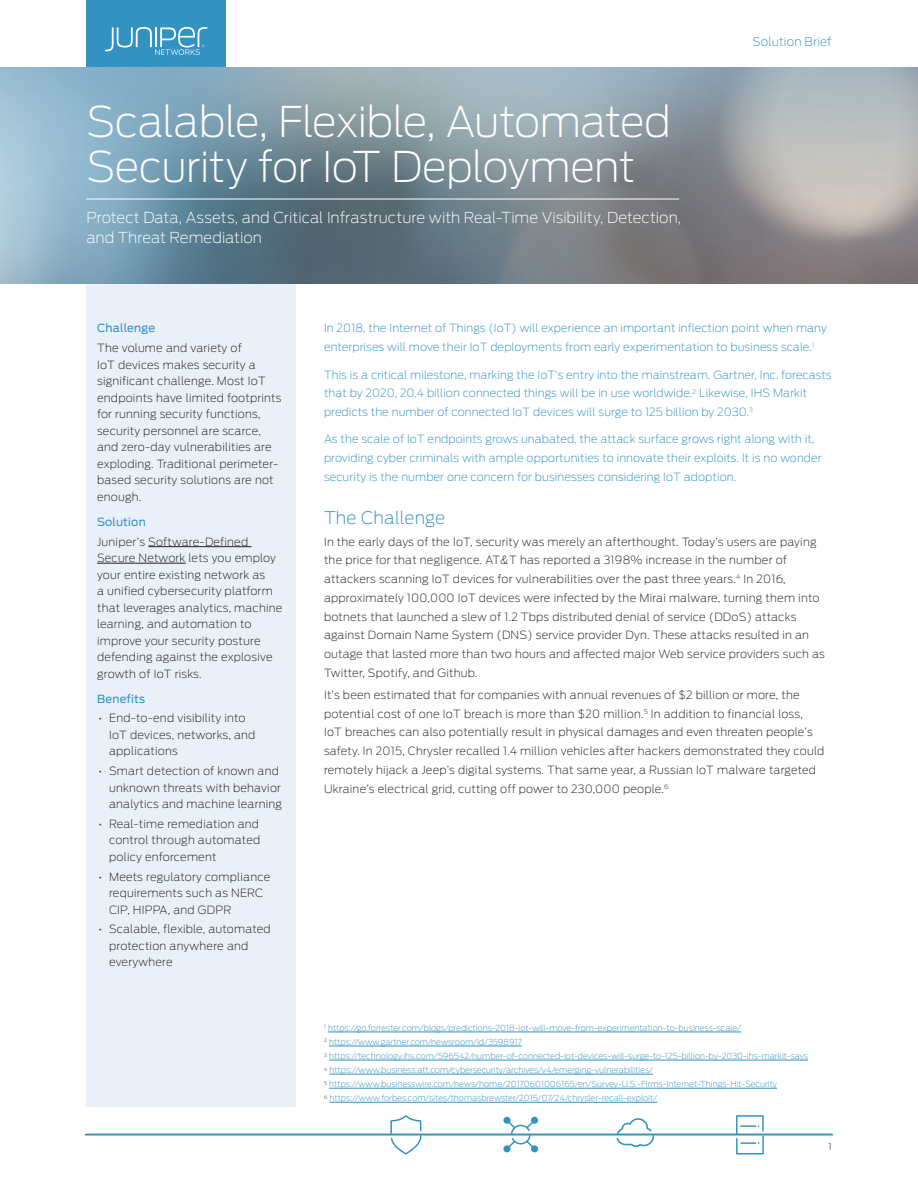
<style>
.page{position:relative;width:918px;height:1188px;background:#fff}
.page>*{position:absolute;margin:0;border:0;box-sizing:border-box;transform-origin:0 0}
.t1{font:200 42px/45px "Antenna";letter-spacing:-.015em;color:#fff}
.t2{font:200 17.25px "Antenna";letter-spacing:.01em;color:#3392c2}
.Subtitle{font:200 15px/19.5px "Antenna";color:#fff}
.t3{font:200 12px "Antenna";letter-spacing:.015em;color:#3392c2}
.Sidebar_text{font:200 11.25px/16.5px "Antenna";letter-spacing:.02em;color:#231f20}
.Intro_Paragraph{font:200 11.25px/18.8px "Antenna";letter-spacing:.01em;color:#3392c2}
.Sidebar_bullets{font:200 11.25px/16.5px "Antenna";letter-spacing:.02em;color:#231f20}
.Sidebar_head{font:11.25px "Antenna";letter-spacing:.02em;color:#3392c2}
.t4{font:300 9px "Antenna";color:#57585a}
.Footnote{font:200 8.25px "Antenna";color:#3392c2}
</style>
<div class="page">
<div style="left:86px;top:279px;width:210px;height:45px;background:#e9f0f7"></div>
<div style="left:86px;top:0;width:140px;height:68px;background:#3392c2"></div>
<svg style="left:105px;top:27px;width:102px;height:28px"></svg>
<img style="left:0;top:68px;width:918px;height:216px">
<svg style="left:390px;top:1115px;width:31px;height:39px"></svg>
<svg style="left:736px;top:1115px;width:28px;height:39px"></svg>
<svg style="left:503px;top:1117px;width:35px;height:36px"></svg>
<svg style="left:616px;top:1118px;width:38px;height:29px"></svg>
<hr style="left:86px;top:1134px;width:746px;height:2px;background:#3392c2">
<div style="left:86px;top:324px;width:210px;height:783px;background:#e9f0f7"></div>
<hr style="left:148px;top:546px;width:103px;height:1px;background:#231f20">
<hr style="left:97px;top:563px;width:89px;height:1px;background:#231f20">
<hr style="left:86px;top:199px;width:593px;height:1px;background:#fff">
<hr style="left:328px;top:1032px;width:413px;height:1px;background:#3392c2">
<hr style="left:329px;top:1046px;width:193px;height:1px;background:#3392c2">
<hr style="left:329px;top:1060px;width:479px;height:1px;background:#3392c2">
<hr style="left:329px;top:1074px;width:324px;height:1px;background:#3392c2">
<hr style="left:329px;top:1088px;width:448px;height:1px;background:#3392c2">
<hr style="left:330px;top:1102px;width:327px;height:1px;background:#3392c2">
<p class="t1" style="left:86px;top:99px;width:586px">Scalable, Flexible, Automated<br>Security for IoT Deployment</p>
<p class="Subtitle" style="left:86px;top:208px;width:596px">Protect Data, Assets, and Critical Infrastructure with Real-Time Visibility, Detection, and Threat Remediation</p>
<p class="t3" style="left:752px;top:35px;width:81px">Solution Brief</p>
<p class="Sidebar_head" style="left:97px;top:322px;width:60px">Challenge</p>
<p class="Sidebar_text" style="left:97px;top:340px;width:186px">The volume and variety of<br>IoT devices makes security a significant challenge. Most IoT endpoints have limited footprints for running security functions, security personnel are scarce, and zero-day vulnerabilities are exploding. Traditional perimeter&shy;based security solutions are not enough.</p>
<p class="Sidebar_head" style="left:97px;top:515px;width:50px">Solution</p>
<p class="Sidebar_text" style="left:97px;top:533px;width:187px">Juniper’s Software-Defined<br>Secure Network lets you employ your entire existing network as<br>a unified cybersecurity platform that leverages analytics, machine learning, and automation to improve your security posture defending against the explosive growth of IoT risks.</p>
<p class="Sidebar_head" style="left:97px;top:692px;width:50px">Benefits</p>
<p class="Sidebar_bullets" style="left:109px;top:710px;width:148px;text-indent:-10px">• End-to-end visibility into<br>IoT devices, networks, and applications</p>
<p class="Sidebar_bullets" style="left:109px;top:763px;width:175px;text-indent:-10px">• Smart detection of known and unknown threats with behavior analytics and machine learning</p>
<p class="Sidebar_bullets" style="left:109px;top:816px;width:153px;text-align:justify;text-indent:-10px">• Real-time remediation and control through automated policy enforcement</p>
<p class="Sidebar_bullets" style="left:109px;top:868px;width:163px;text-indent:-10px">• Meets regulatory compliance requirements such as NERC<br>CIP, HIPPA, and GDPR</p>
<p class="Sidebar_bullets" style="left:109px;top:921px;width:163px;text-indent:-10px">• Scalable, flexible, automated protection anywhere and everywhere</p>
<p class="Intro_Paragraph" style="left:324px;top:319px;width:504px">In 2018, the Internet of Things (IoT) will experience an important inflection point when many enterprises will move their IoT deployments from early experimentation to business scale.<sup>1</sup></p>
<p class="Intro_Paragraph" style="left:324px;top:365px;width:509px">This is a critical milestone, marking the IoT’s entry into the mainstream. Gartner, Inc. forecasts that by 2020, 20.4 billion connected things will be in use worldwide.<sup>2</sup> Likewise, IHS Markit predicts the number of connected IoT devices will surge to 125 billion by 2030.<sup>3</sup></p>
<p class="Intro_Paragraph" style="left:324px;top:430px;width:499px">As the scale of IoT endpoints grows unabated, the attack surface grows right along with it, providing cyber criminals with ample opportunities to innovate their exploits. It is no wonder security is the number one concern for businesses considering IoT adoption.</p>
<h1 class="t2" style="left:324px;top:507px;width:123px">The Challenge</h1>
<p class="Sidebar_text" style="left:324px;top:532px;width:502px;line-height:18.8px">In the early days of the IoT, security was merely an afterthought. Today’s users are paying the price for that negligence. AT&amp;T has reported a 3198% increase in the number of attackers scanning IoT devices for vulnerabilities over the past three years.<sup>4</sup> In 2016, approximately 100,000 IoT devices were infected by the Mirai malware, turning them into botnets that launched a slew of 1.2 Tbps distributed denial of service (DDoS) attacks against Domain Name System (DNS) service provider Dyn. These attacks resulted in an outage that lasted more than two hours and affected major Web service providers such as Twitter, Spotify, and Github.</p>
<p class="Sidebar_text" style="left:324px;top:685px;width:502px;line-height:18.8px">It’s been estimated that for companies with annual revenues of $2 billion or more, the potential cost of one IoT breach is more than $20 million.<sup>5</sup> In addition to financial loss,<br>IoT breaches can also potentially result in physical damages and even threaten people’s safety. In 2015, Chrysler recalled 1.4 million vehicles after hackers demonstrated they could remotely hijack a Jeep’s digital systems. That same year, a Russian IoT malware targeted Ukraine’s electrical grid, cutting off power to 230,000 people.<sup>6</sup></p>
<p class="Footnote" style="left:324px;top:1023px;width:419px"><sup>1</sup> https://go.forrester.com/blogs/predictions-2018-iot-will-move-from-experimentation-to-business-scale/</p>
<p class="Footnote" style="left:324px;top:1037px;width:199px"><sup>2</sup> https://www.gartner.com/newsroom/id/3598917</p>
<p class="Footnote" style="left:324px;top:1052px;width:486px"><sup>3</sup> https://technology.ihs.com/596542/number-of-connected-iot-devices-will-surge-to-125-billion-by-2030-ihs-markit-says</p>
<p class="Footnote" style="left:324px;top:1066px;width:331px"><sup>4</sup> https://www.business.att.com/cybersecurity/archives/v4/emerging-vulnerabilities/</p>
<p class="Footnote" style="left:324px;top:1080px;width:455px"><sup>5</sup> https://www.businesswire.com/news/home/20170601006165/en/Survey-U.S.-Firms-Internet-Things-Hit-Security</p>
<p class="Footnote" style="left:324px;top:1094px;width:335px"><sup>6</sup> https://www.forbes.com/sites/thomasbrewster/2015/07/24/chrysler-recall-exploit/</p>
<p class="t4" style="left:828px;top:1142px;width:5px">1</p>
</div>
